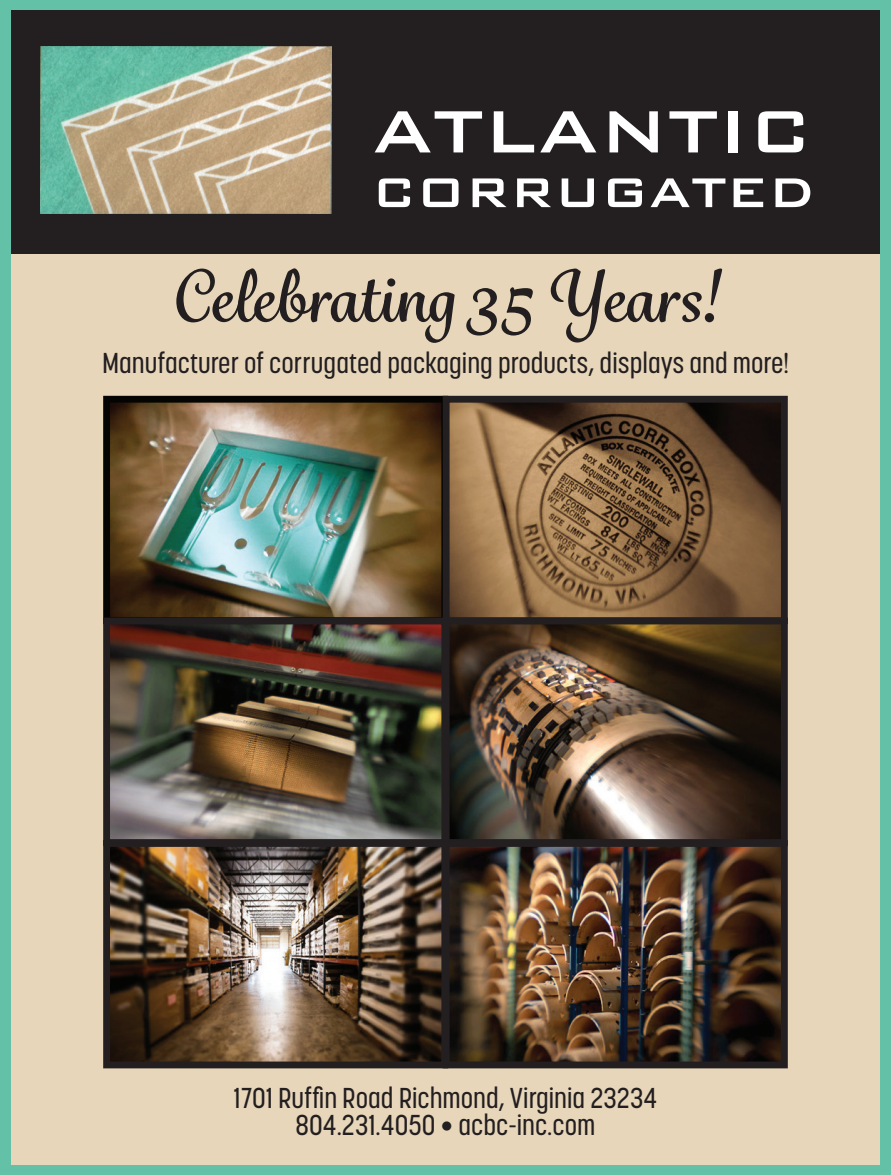
<style>
.page{position:relative;width:891px;height:1175px;background:#fff}
.page>*{position:absolute;margin:0;border:0;box-sizing:border-box;transform-origin:0 0}
.t1{font:500 79.65px "Bank Gothic BT";color:#fff}
.t2{font:700 69px "Grafolita Script";color:#231f20}
.t3{font:500 55.5px "Bank Gothic BT";color:#fff}
.t4{font:500 28.5px/27px "Korolev Condensed";color:#231f20;text-align:center}
.s1{font-family:"Avenir";font-weight:400;font-size:25.5px}
</style>
<div class="page">
<div style="left:0;top:0;width:891px;height:1174px;background:#63c1a7"></div>
<div style="left:11px;top:10px;width:868px;height:243px;background:#231f20"></div>
<div style="left:11px;top:253px;width:868px;height:911px;background:#e7d6ba"></div>
<img style="left:111px;top:404px;width:668px;height:656px">
<div style="left:103px;top:396px;width:345px;height:228px;border:7px solid #040503"></div>
<div style="left:443px;top:396px;width:344px;height:228px;border:7px solid #231f20"></div>
<div style="left:103px;top:617px;width:345px;height:228px;border:7px solid #231f20"></div>
<div style="left:103px;top:839px;width:345px;height:229px;border:7px solid #231f20"></div>
<div style="left:443px;top:617px;width:344px;height:228px;border:7px solid #231f20"></div>
<div style="left:443px;top:839px;width:344px;height:229px;border:7px solid #231f20"></div>
<img style="left:40px;top:47px;width:291px;height:167px">
<h1 class="t1" style="left:372px;top:89px;width:442px">ATLANTIC</h1>
<h3 class="t3" style="left:372px;top:163px;width:445px">CORRUGATED</h3>
<h2 class="t2" style="left:172px;top:250px;width:548px">Celebrating 35 Years!</h2>
<p class="t4" style="left:102px;top:349px;width:688px">Manufacturer of corrugated packaging products, displays and more!</p>
<p class="t4" style="left:233px;top:1083px;width:425px">1701 Ruffin Road Richmond, Virginia 23234<br>804.231.4050 <span class="s1">•</span> acbc-inc.com</p>
</div>
